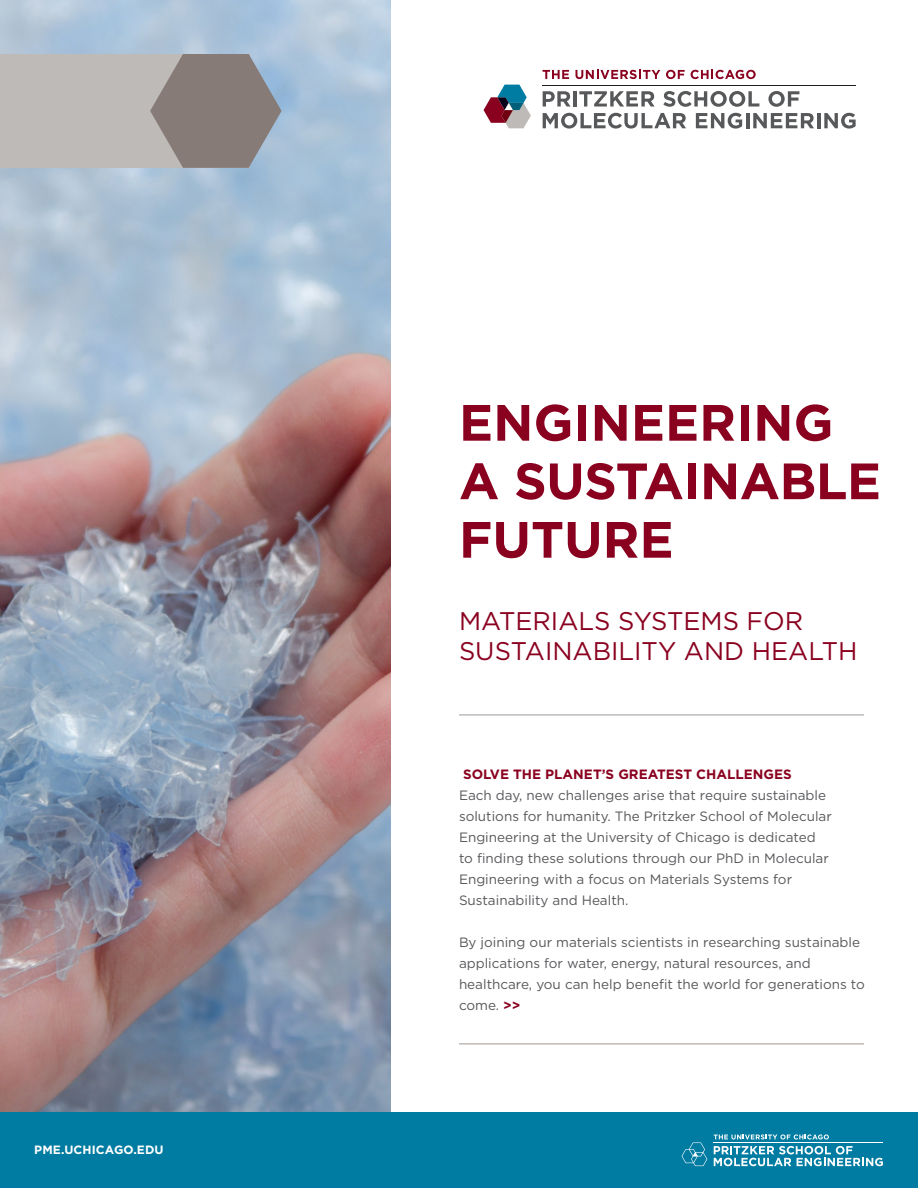
<style>
.page{position:relative;width:918px;height:1188px;background:#fff}
.page>*{position:absolute;margin:0;border:0;box-sizing:border-box;transform-origin:0 0}
.t1{font:700 51px/58.5px "Gotham";color:#8a011f}
.t2{font:25.5px/30.6px "Gotham";color:#8a011f}
.t3{font:13.5px/21px "Gotham";color:#57585b}
.t4{font:700 13.5px "Gotham";color:#8a011f}
.t5{font:700 12px "Gotham";letter-spacing:.01em;color:#fff}
.s1{font-weight:700;color:#8a011f}
</style>
<div class="page">
<img style="left:0;top:0;width:391px;height:1112px">
<div style="left:0;top:1112px;width:918px;height:76px;background:#007ba1"></div>
<div style="left:0;top:54px;width:250px;height:114px;background:#bebab7"></div>
<svg style="left:150px;top:54px;width:132px;height:114px;background:#908b8a"></svg>
<hr style="left:714px;top:1143px;width:169px;height:1px;background:#fff">
<svg style="left:714px;top:1146px;width:169px;height:20px"></svg>
<svg style="left:682px;top:1142px;width:25px;height:24px"></svg>
<svg style="left:714px;top:1134px;width:115px;height:6px"></svg>
<hr style="left:543px;top:85px;width:313px;height:1px;background:#231f20">
<svg style="left:543px;top:91px;width:28px;height:16px"></svg>
<hr style="left:573px;top:91px;width:4px;height:16px;background:#57585a">
<svg style="left:579px;top:91px;width:76px;height:16px"></svg>
<svg style="left:663px;top:91px;width:96px;height:16px"></svg>
<svg style="left:768px;top:91px;width:31px;height:16px"></svg>
<svg style="left:543px;top:113px;width:143px;height:16px"></svg>
<svg style="left:696px;top:113px;width:46px;height:16px"></svg>
<hr style="left:746px;top:113px;width:3px;height:15px;background:#57585a">
<svg style="left:753px;top:113px;width:61px;height:15px"></svg>
<hr style="left:817px;top:113px;width:3px;height:15px;background:#57585a">
<svg style="left:824px;top:113px;width:32px;height:16px"></svg>
<svg style="left:484px;top:85px;width:47px;height:43px"></svg>
<svg style="left:543px;top:70px;width:26px;height:9px"></svg>
<svg style="left:575px;top:70px;width:85px;height:9px"></svg>
<svg style="left:666px;top:70px;width:19px;height:9px"></svg>
<svg style="left:691px;top:70px;width:65px;height:9px"></svg>
<hr style="left:459px;top:714px;width:405px;height:2px;background:#bebab7">
<hr style="left:459px;top:1043px;width:405px;height:2px;background:#bebab7">
<p class="t5" style="left:34px;top:1142px;width:131px">PME.UCHICAGO.EDU</p>
<p class="t1" style="left:459px;top:393px;width:424px">ENGINEERING<br>A SUSTAINABLE<br>FUTURE</p>
<p class="t2" style="left:459px;top:605px;width:400px">MATERIALS SYSTEMS FOR<br>SUSTAINABILITY AND HEALTH</p>
<p class="t4" style="left:463px;top:765px;width:330px">SOLVE THE PLANET’S GREATEST CHALLENGES</p>
<p class="t3" style="left:459px;top:785px;width:374px">Each day, new challenges arise that require sustainable solutions for humanity. The Pritzker School of Molecular Engineering at the University of Chicago is dedicated to finding these solutions through our PhD in Molecular Engineering with a focus on Materials Systems for Sustainability and Health.</p>
<p class="t3" style="left:459px;top:932px;width:407px">By joining our materials scientists in researching sustainable applications for water, energy, natural resources, and healthcare, you can help benefit the world for generations to come. <span class="s1">&gt;&gt;</span></p>
</div>
